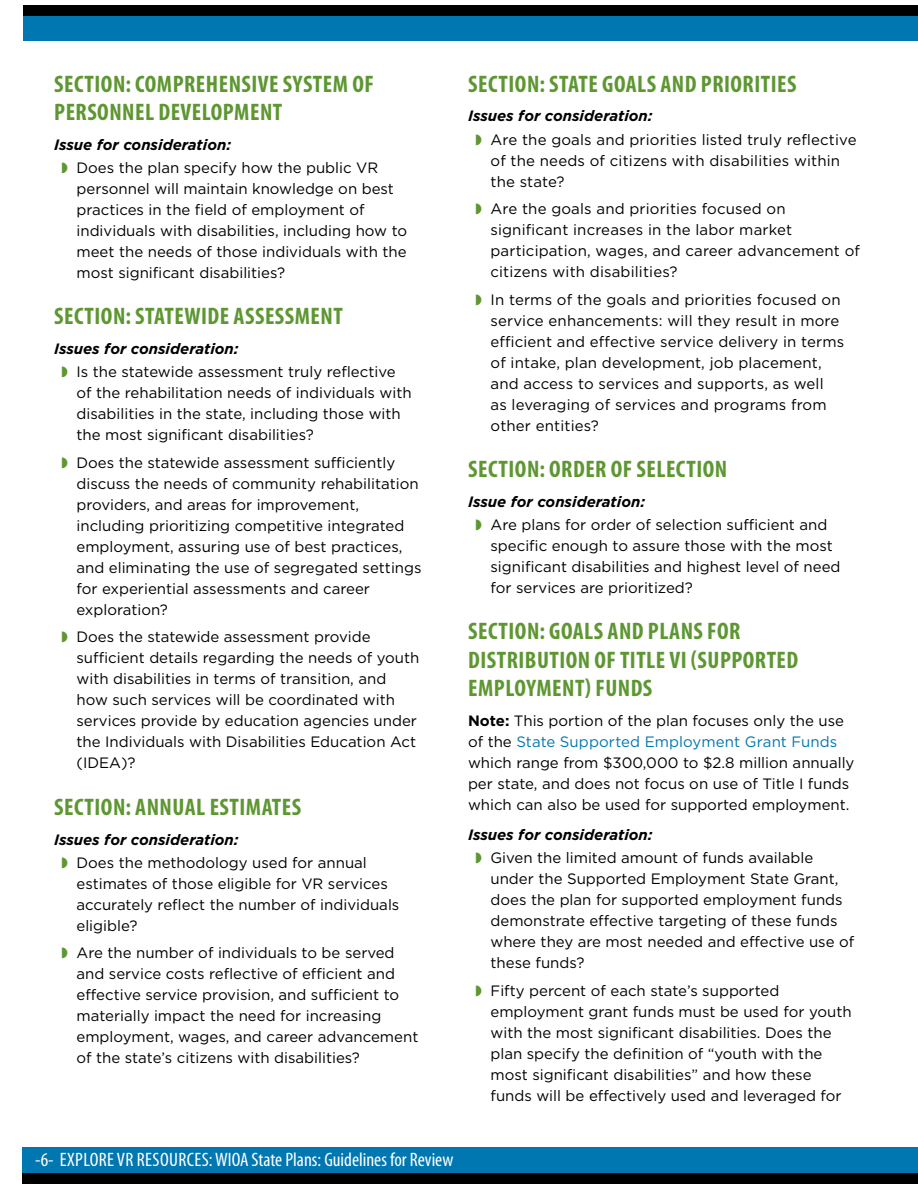
<style>
.page{position:relative;width:918px;height:1188px;background:#fff}
.page>*{position:absolute;margin:0;border:0;box-sizing:border-box;transform-origin:0 0}
.t1{font:700 condensed 24px/28.5px "Myriad Pro";letter-spacing:.02em;color:#5e9732}
.t2{font:condensed 19.5px "Myriad Pro";color:#fff}
.t3{font:15px/21px "Gotham HTF";color:#000}
.s1{font-weight:700;font-style:italic}
.s2{color:#5e9732}
.s3{font-weight:700}
.s4{color:#0077b0}
</style>
<div class="page">
<div style="left:23px;top:1147px;width:895px;height:28px;background:#0077b0"></div>
<div style="left:23px;top:1173px;width:895px;height:11px;background:#000"></div>
<div style="left:24px;top:14px;width:894px;height:27px;background:#0077b0"></div>
<div style="left:24px;top:5px;width:894px;height:11px;background:#000"></div>
<h1 class="t1" style="left:54px;top:70px;width:321px">SECTION: COMPREHENSIVE SYSTEM OF<br>PERSONNEL DEVELOPMENT</h1>
<p class="t3" style="left:62px;top:133px;width:318px;line-height:23.1px;text-indent:-8px"><span class="s1">Issue for consideration:<br></span><span class="s2">◗</span> Does the plan specify how the public VR</p>
<p class="t3" style="left:76px;top:178px;width:332px">personnel will maintain knowledge on best practices in the field of employment of individuals with disabilities, including how to meet the needs of those individuals with the most significant disabilities?</p>
<h1 class="t1" style="left:54px;top:303px;width:290px">SECTION: STATEWIDE ASSESSMENT</h1>
<p class="t3" style="left:62px;top:337px;width:336px;line-height:23.1px;text-indent:-8px"><span class="s1">Issues for consideration:<br></span><span class="s2">◗</span> Is the statewide assessment truly reflective</p>
<p class="t3" style="left:76px;top:382px;width:337px">of the rehabilitation needs of individuals with disabilities in the state, including those with the most significant disabilities?</p>
<p class="t3" style="left:76px;top:452px;width:347px;text-indent:-15px"><span class="s2">◗</span> Does the statewide assessment sufficiently discuss the needs of community rehabilitation providers, and areas for improvement, including prioritizing competitive integrated employment, assuring use of best practices, and eliminating the use of segregated settings for experiential assessments and career exploration?</p>
<p class="t3" style="left:76px;top:626px;width:344px;text-indent:-15px"><span class="s2">◗</span> Does the statewide assessment provide sufficient details regarding the needs of youth with disabilities in terms of transition, and how such services will be coordinated with services provide by education agencies under the Individuals with Disabilities Education Act (IDEA)?</p>
<h1 class="t1" style="left:54px;top:793px;width:249px">SECTION: ANNUAL ESTIMATES</h1>
<p class="t3" style="left:62px;top:828px;width:307px;line-height:23.1px;text-indent:-8px"><span class="s1">Issues for consideration:<br></span><span class="s2">◗</span> Does the methodology used for annual</p>
<p class="t3" style="left:76px;top:873px;width:324px">estimates of those eligible for VR services accurately reflect the number of individuals eligible?</p>
<p class="t3" style="left:76px;top:942px;width:343px;text-indent:-15px"><span class="s2">◗</span> Are the number of individuals to be served and service costs reflective of efficient and effective service provision, and sufficient to materially impact the need for increasing employment, wages, and career advancement of the state’s citizens with disabilities?</p>
<h1 class="t1" style="left:468px;top:70px;width:330px">SECTION: STATE GOALS AND PRIORITIES</h1>
<p class="t3" style="left:476px;top:104px;width:383px;line-height:23.1px;text-indent:-8px"><span class="s1">Issues for consideration:<br></span><span class="s2">◗</span> Are the goals and priorities listed truly reflective</p>
<p class="t3" style="left:490px;top:150px;width:351px">of the needs of citizens with disabilities within the state?</p>
<p class="t3" style="left:490px;top:198px;width:371px;text-indent:-15px"><span class="s2">◗</span> Are the goals and priorities focused on significant increases in the labor market participation, wages, and career advancement of citizens with disabilities?</p>
<p class="t3" style="left:490px;top:289px;width:355px;text-indent:-15px"><span class="s2">◗</span> In terms of the goals and priorities focused on service enhancements: will they result in more efficient and effective service delivery in terms of intake, plan development, job placement, and access to services and supports, as well<br>as leveraging of services and programs from other entities?</p>
<h1 class="t1" style="left:468px;top:455px;width:261px">SECTION: ORDER OF SELECTION</h1>
<p class="t3" style="left:476px;top:490px;width:353px;line-height:23.1px;text-indent:-8px"><span class="s1">Issue for consideration:<br></span><span class="s2">◗</span> Are plans for order of selection sufficient and</p>
<p class="t3" style="left:490px;top:535px;width:352px">specific enough to assure those with the most significant disabilities and highest level of need for services are prioritized?</p>
<h1 class="t1" style="left:468px;top:617px;width:332px">SECTION: GOALS AND PLANS FOR<br>DISTRIBUTION OF TITLE VI (SUPPORTED<br>EMPLOYMENT) FUNDS</h1>
<p class="t3" style="left:468px;top:710px;width:388px"><span class="s3">Note:</span> This portion of the plan focuses only the use of the <span class="s4">State Supported Employment Grant Funds </span>which range from $300,000 to $2.8 million annually per state, and does not focus on use of Title I funds which can also be used for supported employment.</p>
<p class="t3" style="left:476px;top:823px;width:339px;line-height:23.1px;text-indent:-8px"><span class="s1">Issues for consideration:<br></span><span class="s2">◗</span> Given the limited amount of funds available</p>
<p class="t3" style="left:490px;top:868px;width:365px">under the Supported Employment State Grant, does the plan for supported employment funds demonstrate effective targeting of these funds where they are most needed and effective use of these funds?</p>
<p class="t3" style="left:490px;top:980px;width:363px;text-indent:-15px"><span class="s2">◗</span> Fifty percent of each state’s supported employment grant funds must be used for youth with the most significant disabilities. Does the plan specify the definition of “youth with the most significant disabilities” and how these funds will be effectively used and leveraged for</p>
<h2 class="t2" style="left:35px;top:1149px;width:420px">-6- EXPLORE VR RESOURCES: WIOA State Plans: Guidelines for Review</h2>
</div>
